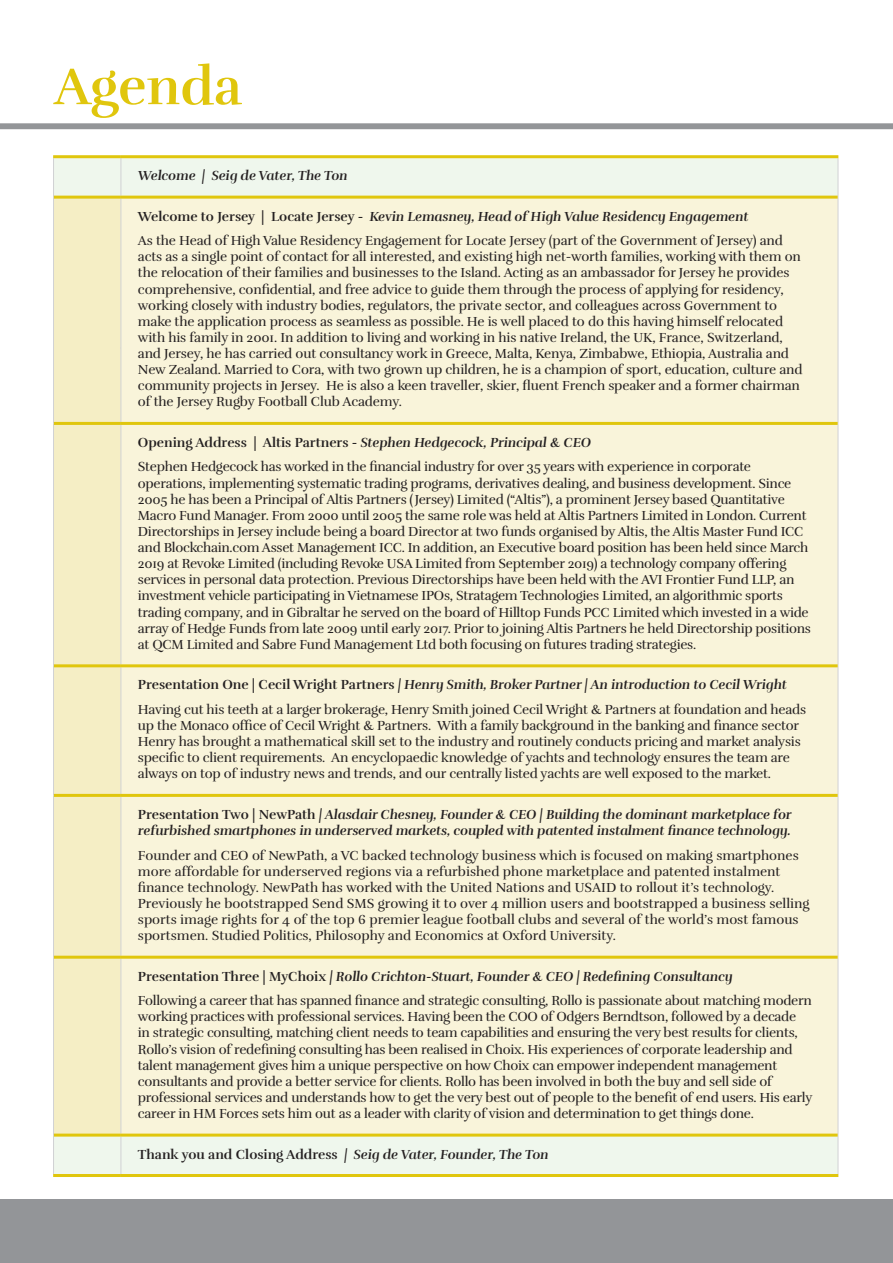
<style>
.page{position:relative;width:893px;height:1263px;background:#fff}
.page>*{position:absolute;margin:0;border:0;box-sizing:border-box;transform-origin:0 0}
.t1{font:700 53.1px "Rufina";color:#e0c60d}
.Agenda_Text{font:13.5px/16.2px "Rufina";letter-spacing:-.02em;color:#231f20}
.Agenda_Subhead{font:italic 700 13.5px/16.2px "Rufina";color:#231f20}
.Agenda_Text-2{font:13.5px/16.2px "Rufina";color:#231f20}
.s1{font-style:normal}
</style>
<div class="page">
<div style="left:0;top:123px;width:893px;height:6px;background:#939598"></div>
<div style="left:0;top:1200px;width:893px;height:63px;background:#939598"></div>
<div style="left:54px;top:158px;width:784px;height:1016px;background:#eff7ed"></div>
<div style="left:54px;top:199px;width:67px;height:934px;background:#f5eec5"></div>
<div style="left:122px;top:199px;width:716px;height:934px;background:#f9f4da"></div>
<hr style="left:53px;top:158px;width:1px;height:39px;background:#d1d2d4">
<hr style="left:121px;top:158px;width:1px;height:38px;background:#d1d2d4">
<hr style="left:838px;top:158px;width:1px;height:39px;background:#d1d2d4">
<hr style="left:53px;top:197px;width:1px;height:226px;background:#d1d2d4">
<hr style="left:121px;top:199px;width:1px;height:223px;background:#d1d2d4">
<hr style="left:838px;top:197px;width:1px;height:226px;background:#d1d2d4">
<hr style="left:53px;top:423px;width:1px;height:243px;background:#d1d2d4">
<hr style="left:121px;top:425px;width:1px;height:239px;background:#d1d2d4">
<hr style="left:838px;top:423px;width:1px;height:243px;background:#d1d2d4">
<hr style="left:53px;top:666px;width:1px;height:129px;background:#d1d2d4">
<hr style="left:121px;top:667px;width:1px;height:127px;background:#d1d2d4">
<hr style="left:838px;top:666px;width:1px;height:129px;background:#d1d2d4">
<hr style="left:53px;top:795px;width:1px;height:162px;background:#d1d2d4">
<hr style="left:121px;top:797px;width:1px;height:159px;background:#d1d2d4">
<hr style="left:838px;top:795px;width:1px;height:162px;background:#d1d2d4">
<hr style="left:53px;top:957px;width:1px;height:178px;background:#d1d2d4">
<hr style="left:121px;top:959px;width:1px;height:174px;background:#d1d2d4">
<hr style="left:838px;top:957px;width:1px;height:178px;background:#d1d2d4">
<hr style="left:53px;top:1135px;width:1px;height:39px;background:#d1d2d4">
<hr style="left:121px;top:1136px;width:1px;height:38px;background:#d1d2d4">
<hr style="left:838px;top:1135px;width:1px;height:39px;background:#d1d2d4">
<hr style="left:53px;top:155px;width:68px;height:3px;background:#e0c60d">
<hr style="left:121px;top:155px;width:717px;height:3px;background:#e0c60d">
<hr style="left:54px;top:196px;width:67px;height:3px;background:#e0c60d">
<hr style="left:121px;top:196px;width:717px;height:3px;background:#e0c60d">
<hr style="left:54px;top:422px;width:67px;height:3px;background:#e0c60d">
<hr style="left:121px;top:422px;width:717px;height:3px;background:#e0c60d">
<hr style="left:54px;top:664px;width:67px;height:3px;background:#e0c60d">
<hr style="left:121px;top:664px;width:717px;height:3px;background:#e0c60d">
<hr style="left:54px;top:794px;width:67px;height:3px;background:#e0c60d">
<hr style="left:121px;top:794px;width:717px;height:3px;background:#e0c60d">
<hr style="left:54px;top:956px;width:67px;height:3px;background:#e0c60d">
<hr style="left:121px;top:956px;width:717px;height:3px;background:#e0c60d">
<hr style="left:54px;top:1133px;width:67px;height:3px;background:#e0c60d">
<hr style="left:121px;top:1133px;width:717px;height:3px;background:#e0c60d">
<hr style="left:53px;top:1174px;width:68px;height:3px;background:#e0c60d">
<hr style="left:121px;top:1174px;width:717px;height:3px;background:#e0c60d">
<p class="t1" style="left:54px;top:54px;width:189px">Agenda</p>
<p class="Agenda_Subhead" style="left:138px;top:168px;width:211px">Welcome | Seig de Vater, The Ton</p>
<p class="Agenda_Subhead" style="left:138px;top:208px;width:612px"><span class="s1">Welcome to Jersey | Locate Jersey</span> - Kevin Lemasney, Head of High Value Residency Engagement</p>
<p class="Agenda_Text" style="left:138px;top:233px;width:666px">As the Head of High Value Residency Engagement for Locate Jersey (part of the Government of Jersey) and acts as a single point of contact for all interested, and existing high net-worth families, working with them on the relocation of their families and businesses to the Island. Acting as an ambassador for Jersey he provides comprehensive, confidential, and free advice to guide them through the process of applying for residency, working closely with industry bodies, regulators, the private sector, and colleagues across Government to make the application process as seamless as possible. He is well placed to do this having himself relocated with his family in 2001. In addition to living and working in his native Ireland, the UK, France, Switzerland, and Jersey, he has carried out consultancy work in Greece, Malta, Kenya, Zimbabwe, Ethiopia, Australia and New Zealand. Married to Cora, with two grown up children, he is a champion of sport, education, culture and community projects in Jersey. He is also a keen traveller, skier, fluent French speaker and a former chairman of the Jersey Rugby Football Club Academy.</p>
<p class="Agenda_Subhead" style="left:138px;top:434px;width:454px"><span class="s1">Opening Address | Altis Partners</span> - Stephen Hedgecock, Principal &amp; CEO</p>
<p class="Agenda_Text" style="left:138px;top:459px;width:675px">Stephen Hedgecock has worked in the financial industry for over 35 years with experience in corporate operations, implementing systematic trading programs, derivatives dealing, and business development. Since 2005 he has been a Principal of Altis Partners (Jersey) Limited (“Altis”), a prominent Jersey based Quantitative Macro Fund Manager. From 2000 until 2005 the same role was held at Altis Partners Limited in London. Current Directorships in Jersey include being a board Director at two funds organised by Altis, the Altis Master Fund ICC and Blockchain.com Asset Management ICC. In addition, an Executive board position has been held since March 2019 at Revoke Limited (including Revoke USA Limited from September 2019) a technology company offering services in personal data protection. Previous Directorships have been held with the AVI Frontier Fund LLP, an investment vehicle participating in Vietnamese IPOs, Stratagem Technologies Limited, an algorithmic sports trading company, and in Gibraltar he served on the board of Hilltop Funds PCC Limited which invested in a wide array of Hedge Funds from late 2009 until early 2017. Prior to joining Altis Partners he held Directorship positions at QCM Limited and Sabre Fund Management Ltd both focusing on futures trading strategies.</p>
<p class="Agenda_Subhead" style="left:138px;top:677px;width:650px"><span class="s1">Presentation One | Cecil Wright Partners</span> | Henry Smith, Broker Partner | An introduction to Cecil Wright</p>
<p class="Agenda_Text" style="left:138px;top:701px;width:670px">Having cut his teeth at a larger brokerage, Henry Smith joined Cecil Wright &amp; Partners at foundation and heads up the Monaco office of Cecil Wright &amp; Partners. With a family background in the banking and finance sector Henry has brought a mathematical skill set to the industry and routinely conducts pricing and market analysis specific to client requirements. An encyclopaedic knowledge of yachts and technology ensures the team are always on top of industry news and trends, and our centrally listed yachts are well exposed to the market.</p>
<p class="Agenda_Subhead" style="left:138px;top:806px;width:655px"><span class="s1">Presentation Two | NewPath</span> | Alasdair Chesney, Founder &amp; CEO | Building the dominant marketplace for refurbished smartphones in underserved markets, coupled with patented instalment finance technology.</p>
<p class="Agenda_Text-2" style="left:138px;top:847px;width:673px">Founder and CEO of NewPath, a VC backed technology business which is focused on making smartphones more affordable for underserved regions via a refurbished phone marketplace and patented instalment finance technology. NewPath has worked with the United Nations and USAID to rollout it’s technology.<br>Previously he bootstrapped Send SMS growing it to over 4 million users and bootstrapped a business selling sports image rights for 4 of the top 6 premier league football clubs and several of the world’s most famous sportsmen. Studied Politics, Philosophy and Economics at Oxford University.</p>
<p class="Agenda_Subhead" style="left:138px;top:968px;width:596px"><span class="s1">Presentation Three | MyChoix</span> | Rollo Crichton-Stuart, Founder &amp; CEO | Redefining Consultancy</p>
<p class="Agenda_Text" style="left:138px;top:993px;width:676px">Following a career that has spanned finance and strategic consulting, Rollo is passionate about matching modern working practices with professional services. Having been the COO of Odgers Berndtson, followed by a decade<br>in strategic consulting, matching client needs to team capabilities and ensuring the very best results for clients, Rollo’s vision of redefining consulting has been realised in Choix. His experiences of corporate leadership and talent management gives him a unique perspective on how Choix can empower independent management consultants and provide a better service for clients. Rollo has been involved in both the buy and sell side of professional services and understands how to get the very best out of people to the benefit of end users. His early career in HM Forces sets him out as a leader with clarity of vision and determination to get things done.</p>
<p class="Agenda_Subhead" style="left:138px;top:1146px;width:412px"><span class="s1">Thank you and Closing Address</span> | Seig de Vater, Founder, The Ton</p>
</div>
